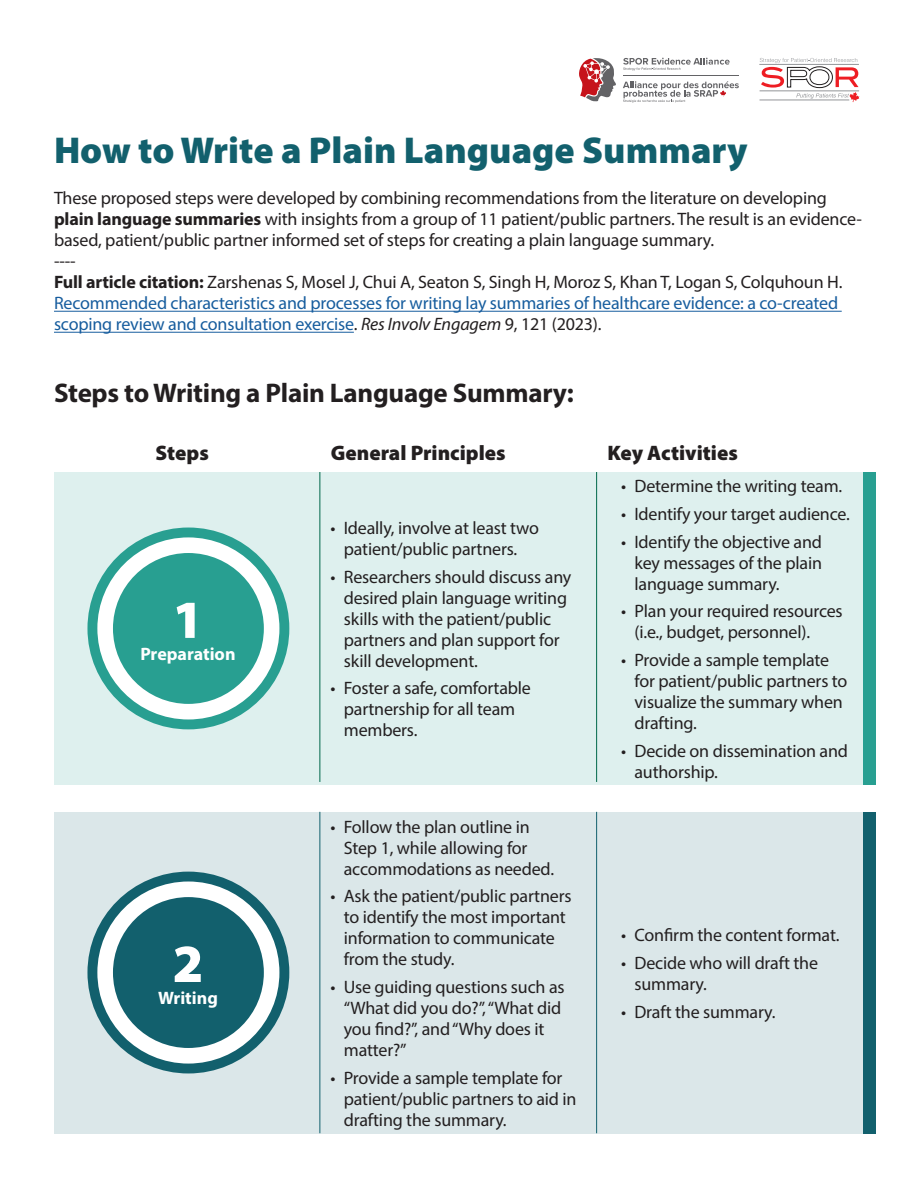
<style>
.page{position:relative;width:918px;height:1188px;background:#fff}
.page>*{position:absolute;margin:0;border:0;box-sizing:border-box;transform-origin:0 0}
.t1{font:900 54px "Myriad Pro";color:#fff}
.t2{font:900 37.5px "Myriad Pro";color:#12606d}
.t3{font:700 27px "Myriad Pro";letter-spacing:-.01em;color:#231f20}
.t4{font:900 21px "Myriad Pro";color:#231f20}
.t5{font:18px/21px "Myriad Pro";letter-spacing:-.01em;color:#231f20}
.t6{font:18px/21px "Myriad Pro";letter-spacing:-.01em;color:#175d9e}
.t7{font:700 18px "Myriad Pro";color:#fff}
.t8{font:300 5.55px "Helvetica";color:#939598}
.s1{font-weight:700}
.s2{font-weight:700;color:#231f20}
.s3{color:#231f20}
.s4{font-style:italic;color:#231f20}
</style>
<div class="page">
<div style="left:55px;top:472px;width:808px;height:313px;background:#def0ee"></div>
<div style="left:54px;top:812px;width:810px;height:321px;background:#dbe7e9"></div>
<svg style="left:623px;top:58px;width:107px;height:12px"></svg>
<hr style="left:623px;top:75px;width:116px;height:1px;background:#636366">
<svg style="left:623px;top:81px;width:116px;height:22px"></svg>
<svg style="left:579px;top:58px;width:37px;height:44px"></svg>
<hr style="left:759px;top:64px;width:100px;height:1px;background:#939598">
<svg style="left:760px;top:58px;width:100px;height:44px"></svg>
<hr style="left:54px;top:311px;width:788px;height:1px;background:#175d9e">
<hr style="left:54px;top:332px;width:300px;height:1px;background:#175d9e">
<svg style="left:92px;top:532px;width:192px;height:192px;background:#d4ece9"></svg>
<div style="left:87px;top:528px;width:202px;height:201px;border:10px solid #289f91;border-radius:50%"></div>
<div style="left:113px;top:553px;width:151px;height:151px;background:#289f91;border-radius:50%"></div>
<svg style="left:92px;top:877px;width:192px;height:192px;background:#d0dfe2"></svg>
<div style="left:87px;top:872px;width:202px;height:201px;border:10px solid #12606d;border-radius:50%"></div>
<div style="left:113px;top:897px;width:151px;height:151px;background:#12606d;border-radius:50%"></div>
<hr style="left:320px;top:472px;width:1px;height:310px;background:#00684a">
<hr style="left:320px;top:812px;width:1px;height:321px;background:#12606d">
<hr style="left:596px;top:472px;width:1px;height:310px;background:#00684a">
<hr style="left:596px;top:812px;width:1px;height:321px;background:#12606d">
<div style="left:863px;top:472px;width:13px;height:313px;background:#289f91"></div>
<div style="left:863px;top:812px;width:13px;height:321px;background:#12606d"></div>
<p class="t8" style="left:850px;top:55px;width:10px">rch</p>
<p class="t2" style="left:54px;top:125px;width:695px">How to Write a Plain Language Summary</p>
<p class="t5" style="left:54px;top:188px;width:810px">These proposed steps were developed by combining recommendations from the literature on developing <span class="s1">plain language summaries</span> with insights from a group of 11 patient/public partners. The result is an evidence&shy;based, patient/public partner informed set of steps for creating a plain language summary.</p>
<p class="t5" style="left:54px;top:251px;width:23px">----</p>
<p class="t6" style="left:54px;top:272px;width:790px"><span class="s2">Full article citation:</span> <span class="s3">Zarshenas S, Mosel J, Chui A, Seaton S, Singh H, Moroz S, Khan T, Logan S, Colquhoun H.<br></span>Recommended characteristics and processes for writing lay summaries of healthcare evidence: a co-created scoping review and consultation exercise<span class="s3">.</span> <span class="s4">Res Involv Engagem</span> <span class="s3">9, 121 (2023).</span></p>
<p class="t3" style="left:54px;top:375px;width:521px">Steps to Writing a Plain Language Summary:</p>
<p class="t4" style="left:156px;top:439px;width:55px">Steps</p>
<p class="t4" style="left:331px;top:439px;width:176px">General Principles</p>
<p class="t1" style="left:172px;top:584px;width:32px">1</p>
<p class="t7" style="left:140px;top:642px;width:97px">Preparation</p>
<p class="t1" style="left:172px;top:928px;width:32px">2</p>
<p class="t7" style="left:158px;top:986px;width:61px">Writing</p>
<p class="t5" style="left:330px;top:517px;width:210px;text-align:center">• Ideally, involve at least two patient/public partners.</p>
<p class="t5" style="left:344px;top:566px;width:229px;text-indent:-14px">• Researchers should discuss any desired plain language writing skills with the patient/public partners and plan support for skill development.</p>
<p class="t5" style="left:344px;top:677px;width:189px;text-indent:-14px">• Foster a safe, comfortable partnership for all team members.</p>
<p class="t5" style="left:344px;top:816px;width:212px;text-indent:-14px">• Follow the plan outline in<br>Step 1, while allowing for accommodations as needed.</p>
<p class="t5" style="left:344px;top:886px;width:229px;text-indent:-14px">• Ask the patient/public partners to identify the most important information to communicate from the study.</p>
<p class="t5" style="left:344px;top:976px;width:222px;text-indent:-14px">• Use guiding questions such as “What did you do?”, “What did you find?”, and “Why does it matter?”</p>
<p class="t5" style="left:344px;top:1067px;width:234px;text-indent:-14px">• Provide a sample template for patient/public partners to aid in drafting the summary.</p>
<p class="t4" style="left:608px;top:439px;width:132px">Key Activities</p>
<p class="t5" style="left:621px;top:475px;width:223px">• Determine the writing team.</p>
<p class="t5" style="left:621px;top:503px;width:230px">• Identify your target audience.</p>
<p class="t5" style="left:634px;top:531px;width:189px;text-align:justify;text-indent:-14px">• Identify the objective and key messages of the plain language summary.</p>
<p class="t5" style="left:634px;top:601px;width:210px;text-indent:-14px">• Plan your required resources (i.e., budget, personnel).</p>
<p class="t5" style="left:634px;top:649px;width:214px;text-indent:-14px">• Provide a sample template for patient/public partners to visualize the summary when drafting.</p>
<p class="t5" style="left:634px;top:740px;width:215px;text-indent:-14px">• Decide on dissemination and authorship.</p>
<p class="t5" style="left:621px;top:924px;width:220px">• Confirm the content format.</p>
<p class="t5" style="left:634px;top:952px;width:185px;text-indent:-14px">• Decide who will draft the summary.</p>
<p class="t5" style="left:621px;top:1001px;width:156px">• Draft the summary.</p>
</div>
